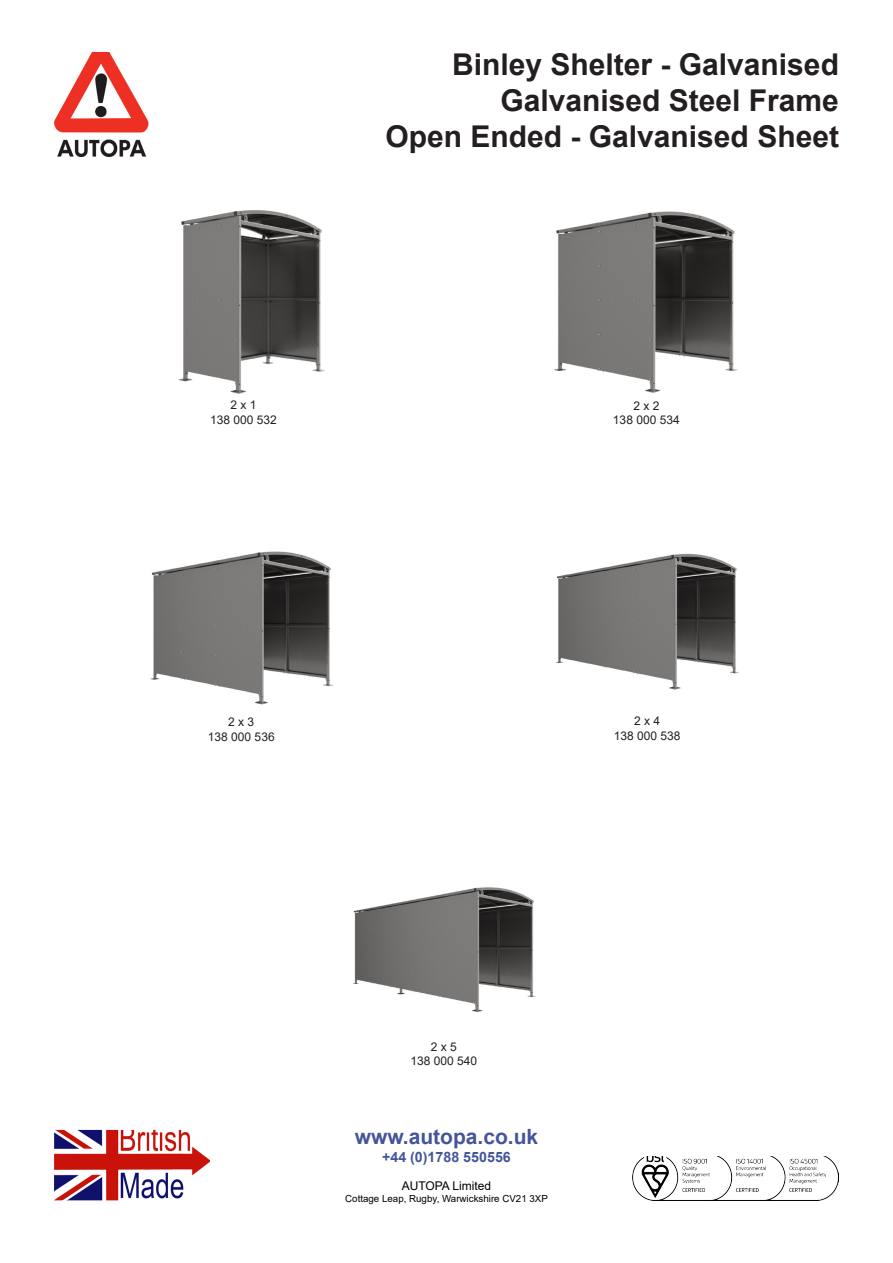
<style>
.page{position:relative;width:893px;height:1263px;background:#fff}
.page>*{position:absolute;margin:0;border:0;box-sizing:border-box;transform-origin:0 0}
.t1{font:700 30px "Arial";color:#231f20}
.t2{font:700 21px "Arial";color:#44559a}
.t3{font:700 14.25px "Arial";color:#44559a}
.t4{font:12px "Arial";color:#231f20}
.t5{font:12px "Arial";color:#000}
.t6{font:9.75px "Arial";color:#000}
</style>
<div class="page">
<img style="left:54px;top:53px;width:95px;height:103px">
<img style="left:54px;top:1130px;width:156px;height:70px">
<img style="left:633px;top:1157px;width:206px;height:43px">
<img style="left:178px;top:210px;width:147px;height:184px">
<img style="left:554px;top:211px;width:183px;height:182px">
<img style="left:150px;top:551px;width:183px;height:154px">
<img style="left:555px;top:553px;width:184px;height:137px">
<img style="left:353px;top:887px;width:183px;height:126px">
<p class="t4" style="left:230px;top:397px;width:28px">2 x 1</p>
<p class="t4" style="left:210px;top:411px;width:68px">138 000 532</p>
<p class="t1" style="left:452px;top:43px;width:388px">Binley Shelter - Galvanised</p>
<p class="t1" style="left:500px;top:79px;width:340px">Galvanised Steel Frame</p>
<p class="t1" style="left:385px;top:115px;width:455px">Open Ended - Galvanised Sheet</p>
<p class="t4" style="left:633px;top:397px;width:28px">2 x 2</p>
<p class="t4" style="left:613px;top:411px;width:68px">138 000 534</p>
<p class="t4" style="left:228px;top:714px;width:28px">2 x 3</p>
<p class="t4" style="left:208px;top:728px;width:68px">138 000 536</p>
<p class="t4" style="left:634px;top:713px;width:28px">2 x 4</p>
<p class="t4" style="left:614px;top:727px;width:68px">138 000 538</p>
<p class="t4" style="left:431px;top:1038px;width:28px">2 x 5</p>
<p class="t4" style="left:410px;top:1052px;width:68px">138 000 540</p>
<p class="t2" style="left:355px;top:1122px;width:185px">www.autopa.co.uk</p>
<p class="t3" style="left:382px;top:1146px;width:130px">+44 (0)1788 550556</p>
<p class="t5" style="left:402px;top:1178px;width:91px">AUTOPA Limited</p>
<p class="t6" style="left:345px;top:1192px;width:204px">Cottage Leap, Rugby, Warwickshire CV21 3XP</p>
</div>
